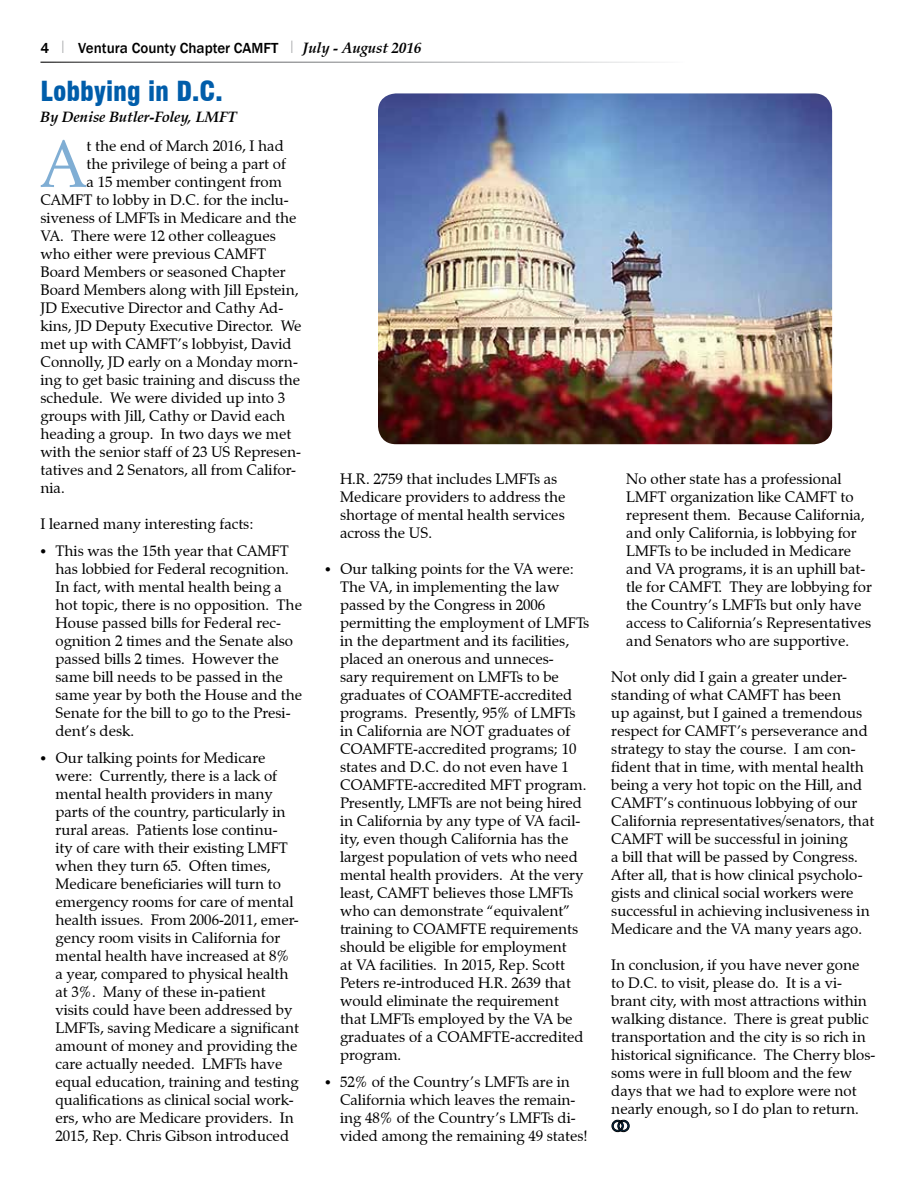
<style>
.page{position:relative;width:918px;height:1188px;background:#fff}
.page>*{position:absolute;margin:0;border:0;box-sizing:border-box;transform-origin:0 0}
.t1{font:66.3px "Zapf Calligraphic 801 BT";color:#80aed4}
.t2{font:900 condensed 27px "Swiss 721 BT";color:#005daa}
.t3{font:15px/18px "Zapf Calligraphic 801 BT";color:#000}
.t4{font:500 15px "Franklin Gothic";color:#000}
.t5{font:italic 700 15px "Zapf Calligraphic 801 BT";color:#000}
.s1{font-family:"Futura";font-weight:300;color:#939598}
.s2{font-family:"Zapf Calligraphic 801 BT";font-weight:700;font-style:italic}
.s3{font-family:"Myriad Pro";font-weight:600;font-size:18px}
</style>
<div class="page">
<svg style="left:612px;top:1120px;width:17px;height:12px"></svg>
<img style="left:378px;top:93px;width:454px;height:351px">
<p class="t4" style="left:40px;top:39px;width:382px">4 <span class="s1">l</span> Ventura County Chapter CAMFT <span class="s1">l</span> <span class="s2">July - August 2016</span></p>
<h2 class="t2" style="left:40px;top:75px;width:184px">Lobbying in D.C.</h2>
<p class="t5" style="left:40px;top:108px;width:198px">By Denise Butler-Foley, LMFT</p>
<h1 class="t1" style="left:40px;top:123px;width:48px">A</h1>
<p class="t3" style="left:87px;top:137px;width:199px">t the end of March 2016, I had</p>
<p class="t3" style="left:87px;top:155px;width:201px">the privilege of being a part of</p>
<p class="t3" style="left:87px;top:173px;width:197px">a 15 member contingent from</p>
<p class="t3" style="left:41px;top:191px;width:250px">CAMFT to lobby in D.C. for the inclu-</p>
<p class="t3" style="left:41px;top:209px;width:257px">siveness of LMFTs in Medicare and the</p>
<p class="t3" style="left:41px;top:227px;width:237px">VA. There were 12 other colleagues</p>
<p class="t3" style="left:41px;top:245px;width:227px">who either were previous CAMFT</p>
<p class="t3" style="left:41px;top:263px;width:247px">Board Members or seasoned Chapter</p>
<p class="t3" style="left:41px;top:281px;width:259px">Board Members along with Jill Epstein,</p>
<p class="t3" style="left:41px;top:299px;width:244px">JD Executive Director and Cathy Ad-</p>
<p class="t3" style="left:41px;top:317px;width:263px">kins, JD Deputy Executive Director. We</p>
<p class="t3" style="left:41px;top:335px;width:253px">met up with CAMFT’s lobbyist, David</p>
<p class="t3" style="left:41px;top:353px;width:259px">Connolly, JD early on a Monday morn-</p>
<p class="t3" style="left:41px;top:371px;width:261px">ing to get basic training and discuss the</p>
<p class="t3" style="left:41px;top:389px;width:246px">schedule. We were divided up into 3</p>
<p class="t3" style="left:41px;top:407px;width:246px">groups with Jill, Cathy or David each</p>
<p class="t3" style="left:41px;top:425px;width:252px">heading a group. In two days we met</p>
<p class="t3" style="left:41px;top:443px;width:262px">with the senior staff of 23 US Represen-</p>
<p class="t3" style="left:41px;top:461px;width:257px">tatives and 2 Senators, all from Califor-</p>
<p class="t3" style="left:41px;top:479px;width:26px">nia.</p>
<p class="t3" style="left:41px;top:515px;width:214px">I learned many interesting facts:</p>
<p class="t3" style="left:56px;top:542px;width:248px;text-indent:-15px"><span class="s3">•</span> This was the 15th year that CAMFT has lobbied for Federal recognition.<br>In fact, with mental health being a hot topic, there is no opposition. The<br>House passed bills for Federal rec&shy;ognition 2 times and the Senate also passed bills 2 times. However the same bill needs to be passed in the same year by both the House and the<br>Senate for the bill to go to the Presi&shy;dent’s desk.</p>
<p class="t3" style="left:56px;top:749px;width:245px;text-indent:-15px"><span class="s3">•</span> Our talking points for Medicare were: Currently, there is a lack of mental health providers in many parts of the country, particularly in rural areas. Patients lose continu-<br>ity of care with their existing LMFT when they turn 65. Often times, Medicare beneficiaries will turn to emergency rooms for care of mental health issues. From 2006-2011, emer&shy;gency room visits in California for mental health have increased at 8% a year, compared to physical health at 3%. Many of these in-patient visits could have been addressed by LMFTs, saving Medicare a significant amount of money and providing the care actually needed. LMFTs have equal education, training and testing qualifications as clinical social work&shy;ers, who are Medicare providers. In 2015, Rep. Chris Gibson introduced</p>
<p class="t3" style="left:340px;top:469px;width:227px">H.R. 2759 that includes LMFTs as<br>Medicare providers to address the shortage of mental health services across the US.</p>
<p class="t3" style="left:340px;top:559px;width:251px;text-indent:-15px"><span class="s3">•</span> Our talking points for the VA were:<br>The VA, in implementing the law passed by the Congress in 2006 permitting the employment of LMFTs in the department and its facilities, placed an onerous and unneces-<br>sary requirement on LMFTs to be graduates of COAMFTE-accredited programs. Presently, 95% of LMFTs in California are NOT graduates of COAMFTE-accredited programs; 10 states and D.C. do not even have 1<br>COAMFTE-accredited MFT program.<br>Presently, LMFTs are not being hired in California by any type of VA facil&shy;ity, even though California has the largest population of vets who need mental health providers. At the very least, CAMFT believes those LMFTs who can demonstrate “equivalent” training to COAMFTE requirements should be eligible for employment<br>at VA facilities. In 2015, Rep. Scott Peters re-introduced H.R. 2639 that would eliminate the requirement<br>that LMFTs employed by the VA be graduates of a COAMFTE-accredited program.</p>
<p class="t3" style="left:340px;top:1072px;width:249px;text-indent:-15px"><span class="s3">•</span> 52% of the Country’s LMFTs are in California which leaves the remain&shy;ing 48% of the Country’s LMFTs di&shy;vided among the remaining 49 states!</p>
<p class="t3" style="left:626px;top:469px;width:247px">No other state has a professional LMFT organization like CAMFT to represent them. Because California, and only California, is lobbying for LMFTs to be included in Medicare and VA programs, it is an uphill bat&shy;tle for CAMFT. They are lobbying for the Country’s LMFTs but only have access to California’s Representatives and Senators who are supportive.</p>
<p class="t3" style="left:611px;top:667px;width:265px">Not only did I gain a greater under&shy;standing of what CAMFT has been<br>up against, but I gained a tremendous respect for CAMFT’s perseverance and strategy to stay the course. I am con&shy;fident that in time, with mental health being a very hot topic on the Hill, and CAMFT’s continuous lobbying of our California representatives/senators, that CAMFT will be successful in joining<br>a bill that will be passed by Congress.<br>After all, that is how clinical psycholo&shy;gists and clinical social workers were successful in achieving inclusiveness in Medicare and the VA many years ago.</p>
<p class="t3" style="left:611px;top:955px;width:266px">In conclusion, if you have never gone to D.C. to visit, please do. It is a vi&shy;brant city, with most attractions within walking distance. There is great public transportation and the city is so rich in historical significance. The Cherry blos&shy;soms were in full bloom and the few days that we had to explore were not nearly enough, so I do plan to return.</p>
</div>
